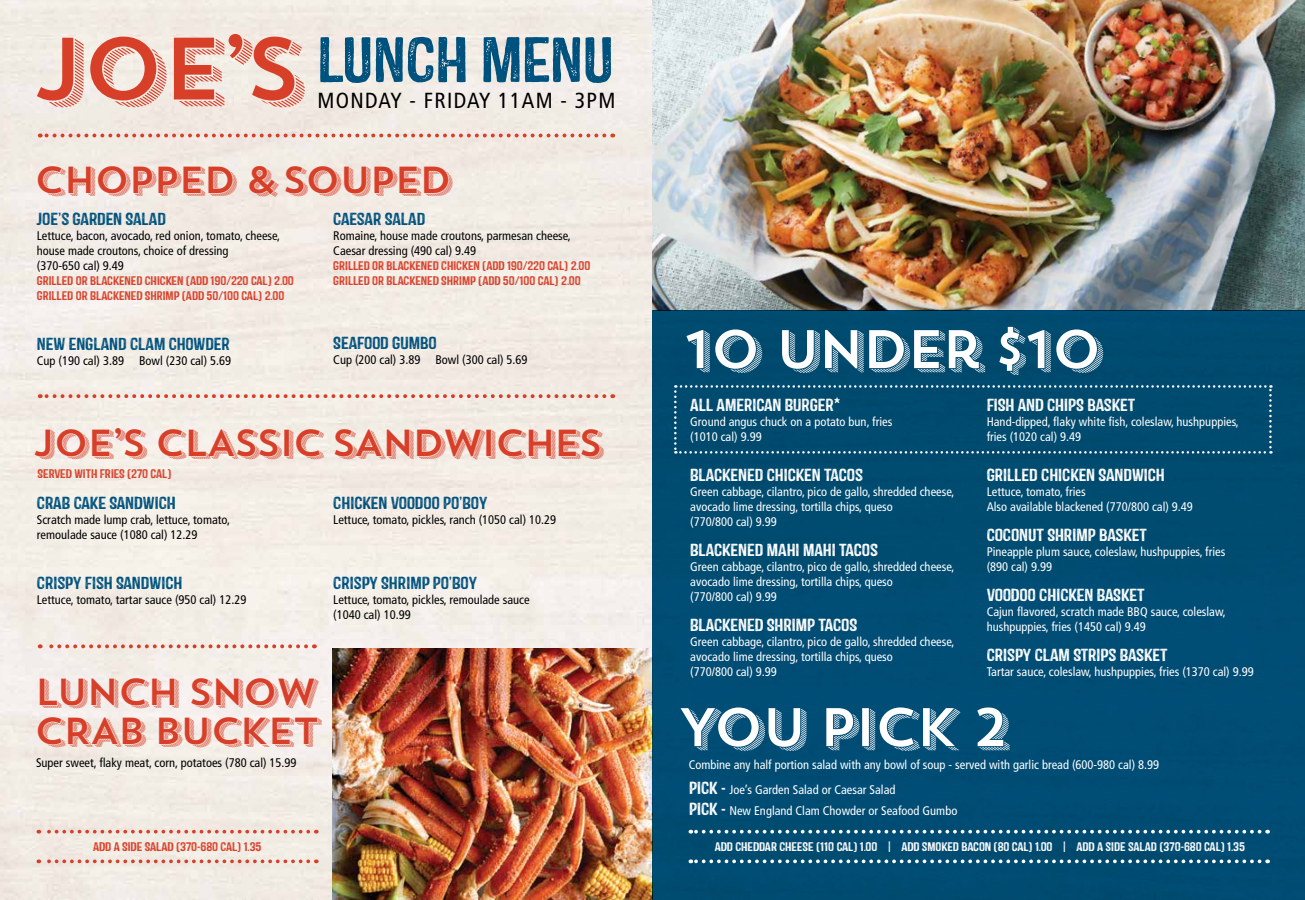
<style>
.page{position:relative;width:1305px;height:900px;background:#fff}
.page>*{position:absolute;margin:0;border:0;box-sizing:border-box;transform-origin:0 0}
.t1{font:87.88px "Trend Sans Four";color:#d83f29}
.t2{font:64.12px "Castor One";color:#00527e}
.t3{font:54px "Trend Sans Four";letter-spacing:-.11em;color:#fff}
.t4{font:37.5px/38.8px "Trend Sans Four";letter-spacing:-.1em;color:#d83f29}
.t5{font:condensed 21.88px "Frutiger";letter-spacing:.06em;color:#000}
.t6{font:17.5px "Castor One";color:#fff}
.t7{font:17.5px "Castor One";color:#00527e}
.t8{font:condensed 12.5px/15px "Frutiger";color:#fff}
.t9{font:condensed 12.5px/15px "Frutiger";color:#000}
.t10{font:12.5px/15px "Castor One";color:#d83f29}
.t11{font:12.5px "Castor One";color:#fff}
.s1{font-family:"Castor One";font-stretch:normal;font-size:17.5px}
</style>
<div class="page">
<div style="left:0;top:0;width:652px;height:900px;background:#f2ede5"></div>
<svg style="left:40px;top:134px;width:564px;height:3px;background:#e59e90"></svg>
<img style="left:652px;top:0;width:653px;height:310px">
<img style="left:332px;top:648px;width:320px;height:252px">
<div style="left:652px;top:310px;width:653px;height:590px;background:#004c73"></div>
<svg style="left:690px;top:830px;width:570px;height:4px"></svg>
<svg style="left:690px;top:860px;width:570px;height:3px"></svg>
<svg style="left:38px;top:830px;width:270px;height:4px"></svg>
<svg style="left:38px;top:860px;width:270px;height:3px"></svg>
<svg style="left:40px;top:394px;width:564px;height:4px;background:#e8ac9f"></svg>
<svg style="left:40px;top:644px;width:266px;height:4px"></svg>
<svg style="left:674px;top:385px;width:598px;height:69px"></svg>
<h1 class="t1" style="left:28px;top:12px;width:278px">JOE’S</h1>
<h2 class="t2" style="left:317px;top:21px;width:298px">LUNCH MENU</h2>
<h3 class="t5" style="left:317px;top:88px;width:299px">MONDAY - FRIDAY 11AM - 3PM</h3>
<h3 class="t4" style="left:33px;top:161px;width:422px">CHOPPED &amp; SOUPED</h3>
<h3 class="t7" style="left:37px;top:208px;width:131px">JOE’S GARDEN SALAD</h3>
<p class="t9" style="left:37px;top:228px;width:245px">Lettuce, bacon, avocado, red onion, tomato, cheese, house made croutons, choice of dressing<br>(370-650 cal) 9.49</p>
<p class="t10" style="left:37px;top:273px;width:259px">GRILLED OR BLACKENED CHICKEN (ADD 190/220 CAL) 2.00<br>GRILLED OR BLACKENED SHRIMP (ADD 50/100 CAL) 2.00</p>
<h3 class="t7" style="left:37px;top:333px;width:195px">NEW ENGLAND CLAM CHOWDER</h3>
<p class="t9" style="left:37px;top:353px;width:196px">Cup (190 cal) 3.89 Bowl (230 cal) 5.69</p>
<h3 class="t7" style="left:333px;top:208px;width:93px">CAESAR SALAD</h3>
<p class="t9" style="left:333px;top:228px;width:239px">Romaine, house made croutons, parmesan cheese,<br>Caesar dressing (490 cal) 9.49</p>
<p class="t10" style="left:333px;top:258px;width:259px">GRILLED OR BLACKENED CHICKEN (ADD 190/220 CAL) 2.00<br>GRILLED OR BLACKENED SHRIMP (ADD 50/100 CAL) 2.00</p>
<h3 class="t7" style="left:333px;top:332px;width:105px">SEAFOOD GUMBO</h3>
<p class="t9" style="left:333px;top:352px;width:196px">Cup (200 cal) 3.89 Bowl (300 cal) 5.69</p>
<h3 class="t4" style="left:31px;top:424px;width:574px">JOE’S CLASSIC SANDWICHES</h3>
<p class="t10" style="left:38px;top:466px;width:135px">SERVED WITH FRIES (270 CAL)</p>
<h3 class="t7" style="left:37px;top:492px;width:140px">CRAB CAKE SANDWICH</h3>
<p class="t9" style="left:37px;top:512px;width:195px">Scratch made lump crab, lettuce, tomato, remoulade sauce (1080 cal) 12.29</p>
<h3 class="t7" style="left:37px;top:572px;width:147px">CRISPY FISH SANDWICH</h3>
<p class="t9" style="left:37px;top:592px;width:211px">Lettuce, tomato, tartar sauce (950 cal) 12.29</p>
<h3 class="t7" style="left:333px;top:492px;width:156px">CHICKEN VOODOO PO’BOY</h3>
<p class="t9" style="left:333px;top:512px;width:224px">Lettuce, tomato, pickles, ranch (1050 cal) 10.29</p>
<h3 class="t7" style="left:333px;top:572px;width:145px">CRISPY SHRIMP PO’BOY</h3>
<p class="t9" style="left:333px;top:592px;width:198px">Lettuce, tomato, pickles, remoulade sauce (1040 cal) 10.99</p>
<h3 class="t4" style="left:33px;top:673px;width:290px">LUNCH SNOW<br>CRAB BUCKET</h3>
<p class="t9" style="left:36px;top:755px;width:262px">Super sweet, flaky meat, corn, potatoes (780 cal) 15.99</p>
<h3 class="t3" style="left:681px;top:315px;width:427px">10 UNDER $10</h3>
<h3 class="t6" style="left:690px;top:394px;width:152px">ALL AMERICAN BURGER*</h3>
<p class="t8" style="left:690px;top:414px;width:204px">Ground angus chuck on a potato bun, fries (1010 cal) 9.99</p>
<h3 class="t6" style="left:690px;top:464px;width:174px">BLACKENED CHICKEN TACOS</h3>
<p class="t8" style="left:690px;top:484px;width:266px">Green cabbage, cilantro, pico de gallo, shredded cheese, avocado lime dressing, tortilla chips, queso<br>(770/800 cal) 9.99</p>
<h3 class="t6" style="left:690px;top:539px;width:189px">BLACKENED MAHI MAHI TACOS</h3>
<p class="t8" style="left:690px;top:559px;width:266px">Green cabbage, cilantro, pico de gallo, shredded cheese, avocado lime dressing, tortilla chips, queso<br>(770/800 cal) 9.99</p>
<h3 class="t6" style="left:690px;top:614px;width:168px">BLACKENED SHRIMP TACOS</h3>
<p class="t8" style="left:690px;top:634px;width:266px">Green cabbage, cilantro, pico de gallo, shredded cheese, avocado lime dressing, tortilla chips, queso<br>(770/800 cal) 9.99</p>
<h3 class="t6" style="left:987px;top:394px;width:150px">FISH AND CHIPS BASKET</h3>
<p class="t8" style="left:987px;top:414px;width:254px">Hand-dipped, flaky white fish, coleslaw, hushpuppies, fries (1020 cal) 9.49</p>
<h3 class="t6" style="left:987px;top:464px;width:180px">GRILLED CHICKEN SANDWICH</h3>
<p class="t8" style="left:987px;top:484px;width:208px">Lettuce, tomato, fries<br>Also available blackened (770/800 cal) 9.49</p>
<h3 class="t6" style="left:987px;top:524px;width:162px">COCONUT SHRIMP BASKET</h3>
<p class="t8" style="left:987px;top:544px;width:240px">Pineapple plum sauce, coleslaw, hushpuppies, fries (890 cal) 9.99</p>
<h3 class="t6" style="left:987px;top:584px;width:159px">VOODOO CHICKEN BASKET</h3>
<p class="t8" style="left:987px;top:604px;width:241px">Cajun flavored, scratch made BBQ sauce, coleslaw, hushpuppies, fries (1450 cal) 9.49</p>
<h3 class="t6" style="left:987px;top:644px;width:182px">CRISPY CLAM STRIPS BASKET</h3>
<p class="t8" style="left:987px;top:664px;width:269px">Tartar sauce, coleslaw, hushpuppies, fries (1370 cal) 9.99</p>
<h3 class="t3" style="left:675px;top:693px;width:339px">YOU PICK 2</h3>
<p class="t8" style="left:689px;top:752px;width:472px;line-height:25px">Combine any half portion salad with any bowl of soup - served with garlic bread (600-980 cal) 8.99<br><span class="s1">PICK -</span> Joe’s Garden Salad or Caesar Salad</p>
<p class="t8" style="left:689px;top:803px;width:270px"><span class="s1">PICK -</span> New England Clam Chowder or Seafood Gumbo</p>
<p class="t10" style="left:93px;top:839px;width:170px">ADD A SIDE SALAD (370-680 CAL) 1.35</p>
<p class="t11" style="left:715px;top:839px;width:532px">ADD CHEDDAR CHEESE (110 CAL) 1.00 | ADD SMOKED BACON (80 CAL) 1.00 | ADD A SIDE SALAD (370-680 CAL) 1.35</p>
</div>
